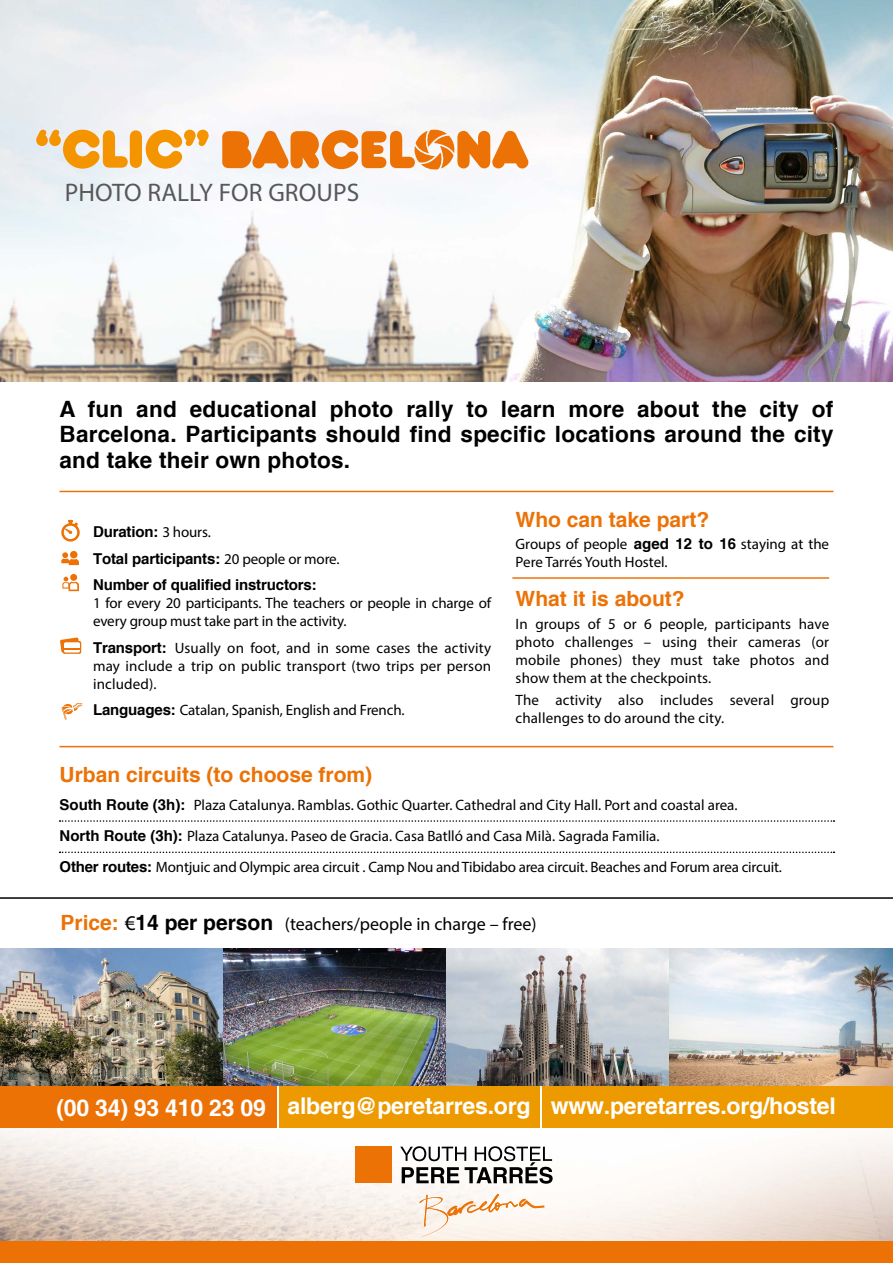
<style>
.page{position:relative;width:893px;height:1263px;background:#fff}
.page>*{position:absolute;margin:0;border:0;box-sizing:border-box;transform-origin:0 0}
.t1{font:25.5px "Myriad Pro";letter-spacing:.005em;color:#58585a}
.t2{font:700 22.95px "Helvetica";letter-spacing:-.01em;color:#fff}
.t3{font:700 22.5px/25.5px "Helvetica";letter-spacing:.01em;color:#000;text-align:justify}
.t4{font:700 21px "Helvetica";color:#ec7206}
.t5{font:18px "Myriad Pro";color:#000}
.t6{font:15px/18px "Myriad Pro";color:#000}
.t7{font:700 15px/26.5px "Helvetica";letter-spacing:-.01em;color:#000}
.s1{font-family:"Myriad Pro";font-weight:400}
.s2{font-family:"Helvetica";font-weight:700}
.s3{font-family:"Helvetica";font-weight:700;font-size:21px;color:#ec7206}
.s4{font-size:21px}
.s5{font-family:"Helvetica";font-weight:700;font-size:21px}
</style>
<div class="page">
<img style="left:0;top:1085px;width:893px;height:157px">
<div style="left:543px;top:1085px;width:350px;height:43px;background:#ed9900"></div>
<div style="left:280px;top:1085px;width:260px;height:43px;background:#ed9900"></div>
<img style="left:0;top:0;width:893px;height:382px">
<div style="left:0;top:1085px;width:276px;height:43px;background:#ec7206"></div>
<div style="left:0;top:1242px;width:893px;height:21px;background:#ec7206"></div>
<svg style="left:400px;top:1146px;width:153px;height:38px"></svg>
<div style="left:355px;top:1146px;width:37px;height:37px;background:#ec7206"></div>
<svg style="left:419px;top:1194px;width:125px;height:44px"></svg>
<svg style="left:36px;top:130px;width:173px;height:39px"></svg>
<svg style="left:222px;top:129px;width:306px;height:41px"></svg>
<img style="left:0;top:948px;width:893px;height:137px">
<hr style="left:0;top:897px;width:893px;height:2px;background:#000">
<svg style="left:61px;top:520px;width:19px;height:22px"></svg>
<svg style="left:61px;top:552px;width:18px;height:13px"></svg>
<div style="left:70px;top:574px;width:7px;height:7px;background:#ec7206;border-radius:50%"></div>
<svg style="left:62px;top:577px;width:17px;height:14px"></svg>
<svg style="left:63px;top:641px;width:18px;height:13px"></svg>
<svg style="left:60px;top:637px;width:20px;height:16px"></svg>
<svg style="left:62px;top:703px;width:21px;height:17px"></svg>
<hr style="left:60px;top:491px;width:773px;height:1px;background:#ec7206">
<hr style="left:60px;top:746px;width:773px;height:1px;background:#ec7206">
<hr style="left:512px;top:577px;width:317px;height:2px;background:#ec7206">
<svg style="left:60px;top:851px;width:774px;height:2px"></svg>
<svg style="left:60px;top:820px;width:774px;height:2px"></svg>
<h1 class="t1" style="left:65px;top:177px;width:296px">PHOTO RALLY FOR GROUPS</h1>
<h3 class="t3" style="left:60px;top:396px;width:775px">A fun and educational photo rally to learn more about the city of Barcelona. Participants should find specific locations around the city and take their own photos.</h3>
<p class="t7" style="left:93px;top:518px;width:248px">Duration: <span class="s1">3 hours.<br></span>Total participants: <span class="s1">20 people or more.<br></span>Number of qualified instructors:</p>
<p class="t6" style="left:93px;top:594px;width:400px">1 for every 20 participants. The teachers or people in charge of every group must take part in the activity.</p>
<p class="t6" style="left:93px;top:638px;width:400px;text-align:justify"><span class="s2">Transport:</span> Usually on foot, and in some cases the activity may include a trip on public transport (two trips per person included).</p>
<p class="t6" style="left:93px;top:701px;width:313px"><span class="s2">Languages:</span> Catalan, Spanish, English and French.</p>
<h3 class="t4" style="left:60px;top:761px;width:314px">Urban circuits (to choose from)</h3>
<h3 class="t4" style="left:516px;top:506px;width:195px">Who can take part?</h3>
<p class="t6" style="left:516px;top:535px;width:315px">Groups of people <span class="s2">aged 12 to 16</span> staying at the<br>Pere Tarrés Youth Hostel.</p>
<h3 class="t4" style="left:516px;top:586px;width:171px">What it is about?</h3>
<p class="t6" style="left:516px;top:614px;width:315px;text-align:justify">In groups of 5 or 6 people, participants have photo challenges – using their cameras (or mobile phones) they must take photos and show them at the checkpoints.</p>
<p class="t6" style="left:516px;top:691px;width:315px">The activity also includes several group challenges to do around the city.</p>
<p class="t6" style="left:60px;top:789px;width:724px;line-height:30.8px"><span class="s2">South Route (3h):</span> Plaza Catalunya. Ramblas. Gothic Quarter. Cathedral and City Hall. Port and coastal area.<br><span class="s2">North Route (3h):</span> Plaza Catalunya. Paseo de Gracia. Casa Batlló and Casa Milà. Sagrada Familia.<br><span class="s2">Other routes:</span> Montjuic and Olympic area circuit . Camp Nou and Tibidabo area circuit. Beaches and Forum area circuit.</p>
<p class="t5" style="left:61px;top:913px;width:478px"><span class="s3">Price:</span> <span class="s4">€</span><span class="s5">14 per person</span> (teachers/people in charge – free)</p>
<h2 class="t2" style="left:56px;top:1092px;width:781px">(00 34) 93 410 23 09 alberg@peretarres.org www.peretarres.org/hostel</h2>
</div>
